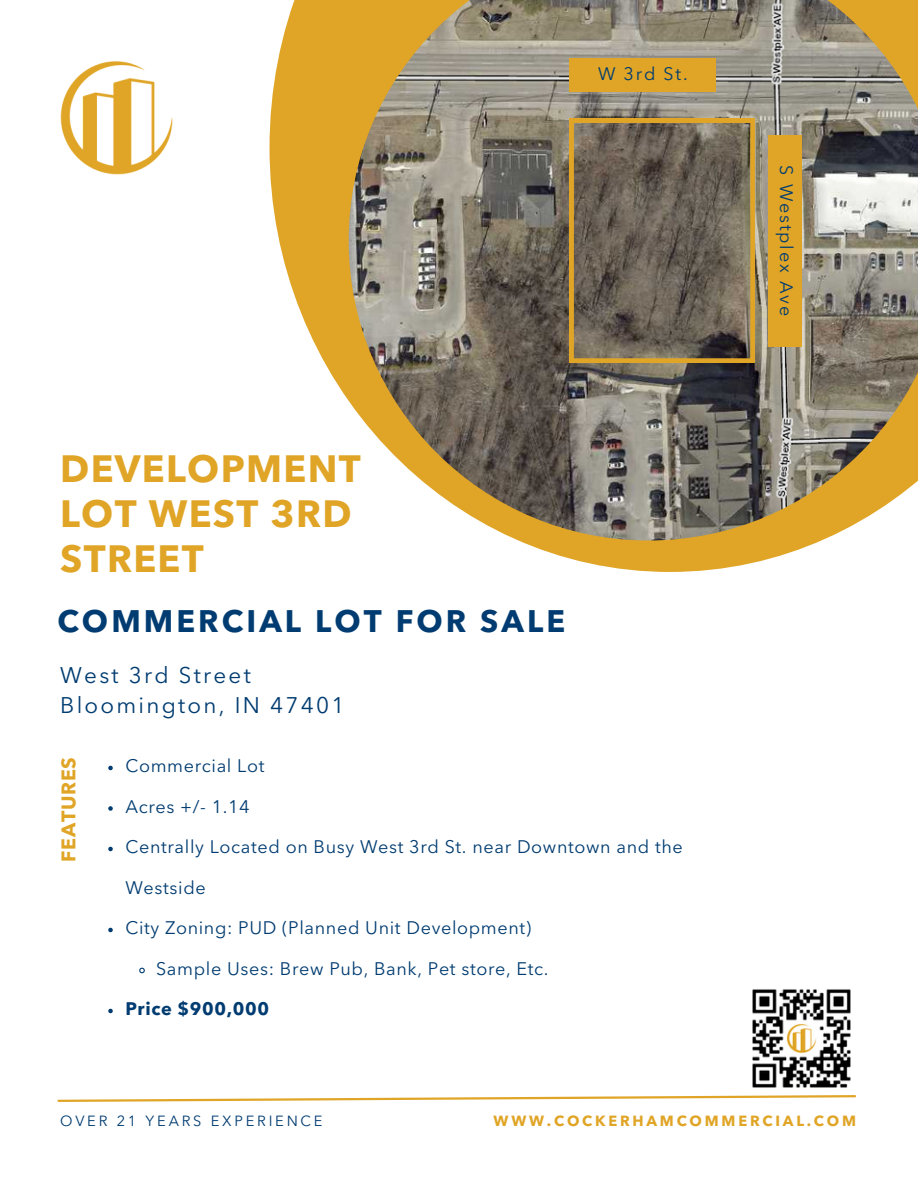
<style>
.page{position:relative;width:918px;height:1188px;background:#fff}
.page>*{position:absolute;margin:0;border:0;box-sizing:border-box;transform-origin:0 0}
.t1{font:700 37.65px/45.2px "Avenir Next LT Pro";letter-spacing:.035em;color:#e0a526}
.t2{font:700 30.9px "Avenir Next LT Pro";letter-spacing:.1em;color:#003c71}
.t3{font:22.5px "Avenir Next LT Pro";letter-spacing:.1em;color:#003c71}
.t4{font:700 19.5px "Avenir Next LT Pro";letter-spacing:.035em;color:#e0a526}
.t5{font:18px "Avenir Next LT Pro";letter-spacing:.035em;color:#003c71}
.t6{font:700 18px "Avenir Next LT Pro";letter-spacing:.035em;color:#003c71}
.t7{font:18px "Avenir Next LT Pro";letter-spacing:.1em;color:#003c71}
.t8{font:700 14.7px "Avenir Next LT Pro";letter-spacing:.19em;color:#e0a526}
.t9{font:14.7px "Avenir Next LT Pro";letter-spacing:.19em;color:#003c71}
</style>
<div class="page">
<svg style="left:270px;top:0;width:552px;height:572px;fill:#e0a526"></svg>
<img style="left:349px;top:0;width:569px;height:540px">
<svg style="left:57px;top:1095px;width:800px;height:7px"></svg>
<img style="left:60px;top:61px;width:113px;height:114px">
<img style="left:753px;top:989px;width:97px;height:99px">
<svg style="left:569px;top:119px;width:186px;height:244px;background:#746752"></svg>
<div style="left:569px;top:58px;width:147px;height:34px;background:#e0a526"></div>
<div style="left:768px;top:135px;width:33px;height:212px;background:#e0a526"></div>
<svg style="left:108px;top:766px;width:5px;height:4px"></svg>
<svg style="left:108px;top:806px;width:5px;height:5px"></svg>
<svg style="left:108px;top:847px;width:5px;height:4px"></svg>
<svg style="left:108px;top:928px;width:5px;height:4px"></svg>
<svg style="left:139px;top:967px;width:6px;height:7px"></svg>
<svg style="left:108px;top:1009px;width:5px;height:4px"></svg>
<p class="t5" style="left:598px;top:66px;width:91px">W 3rd St.</p>
<p class="t1" style="left:60px;top:450px;width:302px">DEVELOPMENT<br>LOT WEST 3RD<br>STREET</p>
<p class="t2" style="left:57px;top:608px;width:509px">COMMERCIAL LOT FOR SALE</p>
<p class="t3" style="left:60px;top:666px;width:192px">West 3rd Street</p>
<p class="t3" style="left:60px;top:696px;width:286px">Bloomington, IN 47401</p>
<p class="t4" style="left:61px;top:862px;width:106px;rotate:-90deg">FEATURES</p>
<p class="t5" style="left:125px;top:759px;width:141px">Commercial Lot</p>
<p class="t5" style="left:125px;top:799px;width:126px">Acres +/- 1.14</p>
<p class="t5" style="left:125px;top:840px;width:559px">Centrally Located on Busy West 3rd St. near Downtown and the</p>
<p class="t5" style="left:125px;top:880px;width:82px">Westside</p>
<p class="t5" style="left:125px;top:921px;width:407px">City Zoning: PUD (Planned Unit Development)</p>
<p class="t5" style="left:156px;top:961px;width:394px">Sample Uses: Brew Pub, Bank, Pet store, Etc.</p>
<p class="t6" style="left:125px;top:1002px;width:145px">Price $900,000</p>
<p class="t7" style="left:794px;top:165px;width:152px;rotate:90deg">S Westplex Ave</p>
<p class="t9" style="left:60px;top:1115px;width:264px">OVER 21 YEARS EXPERIENCE</p>
<p class="t8" style="left:494px;top:1115px;width:364px">WWW.COCKERHAMCOMMERCIAL.COM</p>
</div>
